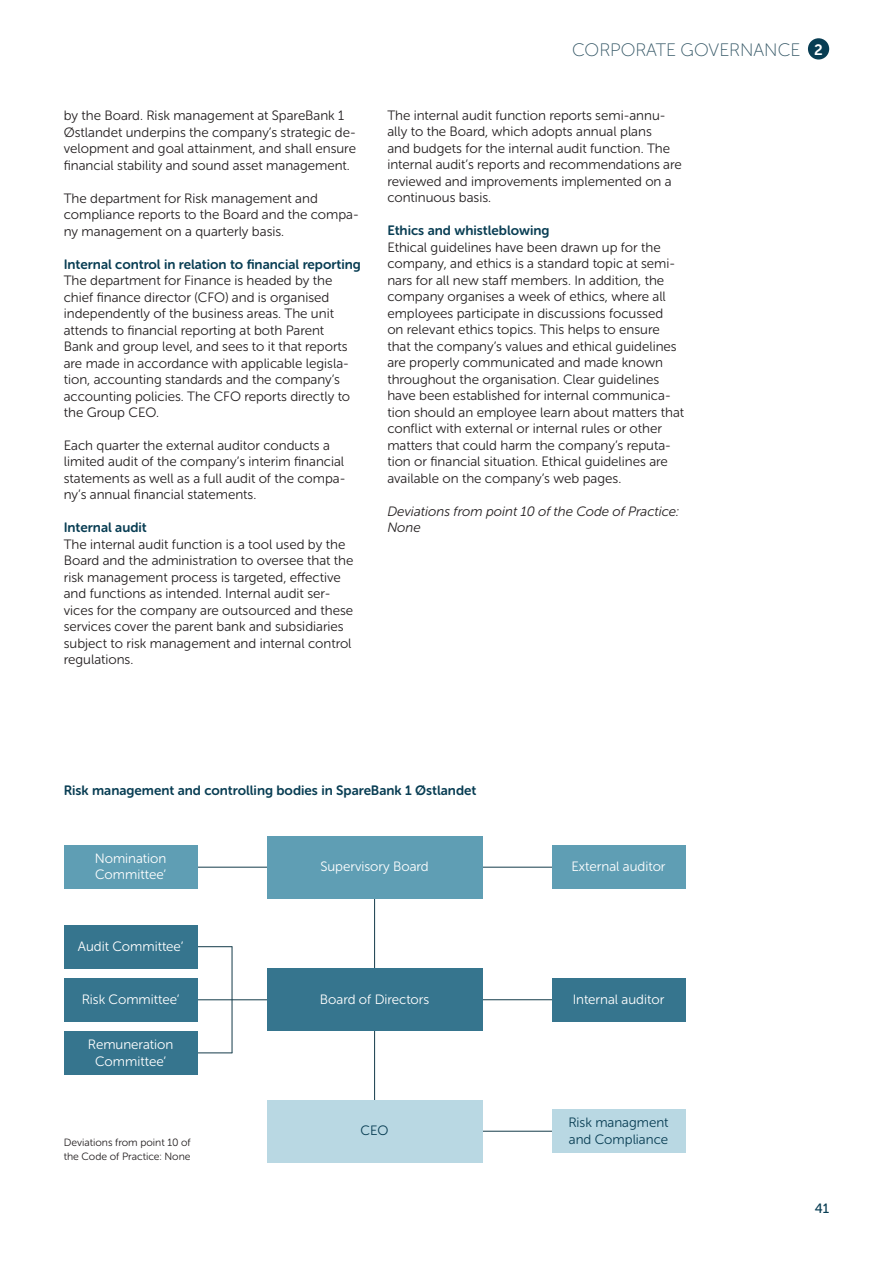
<style>
.page{position:relative;width:893px;height:1263px;background:#fff}
.page>*{position:absolute;margin:0;border:0;box-sizing:border-box;transform-origin:0 0}
.t1{font:18px "Museo Sans Rounded 100";color:#335665}
.t2{font:13.5px/16.5px "Museo Sans Rounded 300";color:#231f20}
.t3{font:13.5px "Museo Sans Rounded 700";color:#083d53}
.t4{font:13.5px/16.5px "Museo Sans Rounded 300";color:#fff}
.t5{font:italic 13.5px/16.5px "Museo Sans Rounded 300";color:#231f20}
.t6{font:13.5px/16.5px "Museo Sans Rounded 300";color:#083d53}
.t7{font:13.5px "Museo Sans Rounded 500";color:#083d53}
.t8{font:10.5px/13.5px "Museo Sans Rounded 300";color:#231f20}
.s1{font-family:"Museo Sans 700";font-size:15px;color:#fff}
</style>
<div class="page">
<div style="left:808px;top:38px;width:21px;height:22px;background:#083d53;border-radius:50%"></div>
<hr style="left:470px;top:1131px;width:92px;height:1px;background:#143b4a">
<hr style="left:232px;top:946px;width:1px;height:107px;background:#143b4a">
<hr style="left:463px;top:999px;width:99px;height:1px;background:#143b4a">
<div style="left:552px;top:978px;width:133px;height:43px;background:#36758e"></div>
<div style="left:552px;top:1109px;width:133px;height:44px;background:#b9d8e3"></div>
<hr style="left:187px;top:867px;width:96px;height:1px;background:#143b4a">
<hr style="left:470px;top:867px;width:92px;height:1px;background:#143b4a">
<div style="left:552px;top:845px;width:133px;height:44px;background:#5f9eb4"></div>
<div style="left:64px;top:845px;width:134px;height:44px;background:#5f9eb4"></div>
<hr style="left:187px;top:999px;width:103px;height:1px;background:#143b4a">
<div style="left:64px;top:978px;width:134px;height:43px;background:#36758e"></div>
<hr style="left:187px;top:946px;width:45px;height:1px;background:#143b4a">
<div style="left:64px;top:925px;width:134px;height:43px;background:#36758e"></div>
<hr style="left:187px;top:1053px;width:45px;height:1px;background:#143b4a">
<div style="left:64px;top:1031px;width:134px;height:44px;background:#36758e"></div>
<hr style="left:374px;top:885px;width:1px;height:224px;background:#143b4a">
<div style="left:267px;top:836px;width:215px;height:62px;background:#5f9eb4"></div>
<div style="left:267px;top:968px;width:215px;height:63px;background:#36758e"></div>
<div style="left:267px;top:1100px;width:215px;height:62px;background:#b9d8e3"></div>
<p class="t2" style="left:64px;top:107px;width:294px">by the Board. Risk management at SpareBank 1<br>Østlandet underpins the company’s strategic de&shy;velopment and goal attainment, and shall ensure financial stability and sound asset management.</p>
<p class="t2" style="left:64px;top:190px;width:297px">The department for Risk management and compliance reports to the Board and the compa&shy;ny management on a quarterly basis.</p>
<p class="t3" style="left:64px;top:256px;width:299px">Internal control in relation to financial reporting</p>
<p class="t2" style="left:64px;top:272px;width:288px">The department for Finance is headed by the chief finance director (CFO) and is organised independently of the business areas. The unit attends to financial reporting at both Parent Bank and group level, and sees to it that reports are made in accordance with applicable legisla&shy;tion, accounting standards and the company’s accounting policies. The CFO reports directly to the Group CEO.</p>
<p class="t2" style="left:64px;top:437px;width:283px">Each quarter the external auditor conducts a limited audit of the company’s interim financial statements as well as a full audit of the compa&shy;ny’s annual financial statements.</p>
<p class="t3" style="left:64px;top:520px;width:85px">Internal audit</p>
<p class="t2" style="left:64px;top:536px;width:291px">The internal audit function is a tool used by the Board and the administration to oversee that the risk management process is targeted, effective and functions as intended. Internal audit ser&shy;vices for the company are outsourced and these services cover the parent bank and subsidiaries subject to risk management and internal control regulations.</p>
<h1 class="t1" style="left:572px;top:40px;width:252px">CORPORATE GOVERNANCE <span class="s1">2</span></h1>
<p class="t2" style="left:387px;top:107px;width:296px">The internal audit function reports semi-annu&shy;ally to the Board, which adopts annual plans<br>and budgets for the internal audit function. The internal audit’s reports and recommendations are reviewed and improvements implemented on a continuous basis.</p>
<p class="t3" style="left:387px;top:223px;width:164px">Ethics and whistleblowing</p>
<p class="t2" style="left:387px;top:239px;width:298px">Ethical guidelines have been drawn up for the company, and ethics is a standard topic at semi&shy;nars for all new staff members. In addition, the company organises a week of ethics, where all employees participate in discussions focussed<br>on relevant ethics topics. This helps to ensure that the company’s values and ethical guidelines are properly communicated and made known throughout the organisation. Clear guidelines have been established for internal communica&shy;tion should an employee learn about matters that conflict with external or internal rules or other matters that could harm the company’s reputa&shy;tion or financial situation. Ethical guidelines are available on the company’s web pages.</p>
<p class="t5" style="left:387px;top:503px;width:293px">Deviations from point 10 of the Code of Practice:<br>None</p>
<p class="t3" style="left:64px;top:782px;width:414px">Risk management and controlling bodies in SpareBank 1 Østlandet</p>
<p class="t4" style="left:95px;top:850px;width:73px">Nomination<br>Committee’</p>
<p class="t4" style="left:78px;top:938px;width:107px">Audit Committee’</p>
<p class="t4" style="left:82px;top:991px;width:99px">Risk Committee’</p>
<p class="t4" style="left:88px;top:1036px;width:87px;text-align:center">Remuneration<br>Committee’</p>
<p class="t8" style="left:64px;top:1136px;width:129px">Deviations from point 10 of the Code of Practice: None</p>
<p class="t4" style="left:320px;top:858px;width:110px">Supervisory Board</p>
<p class="t4" style="left:320px;top:991px;width:111px">Board of Directors</p>
<p class="t6" style="left:361px;top:1122px;width:29px">CEO</p>
<p class="t4" style="left:571px;top:858px;width:96px">External auditor</p>
<p class="t4" style="left:573px;top:991px;width:93px">Internal auditor</p>
<p class="t6" style="left:568px;top:1114px;width:102px">Risk managment and Compliance</p>
<p class="t7" style="left:815px;top:1201px;width:16px">41</p>
</div>
